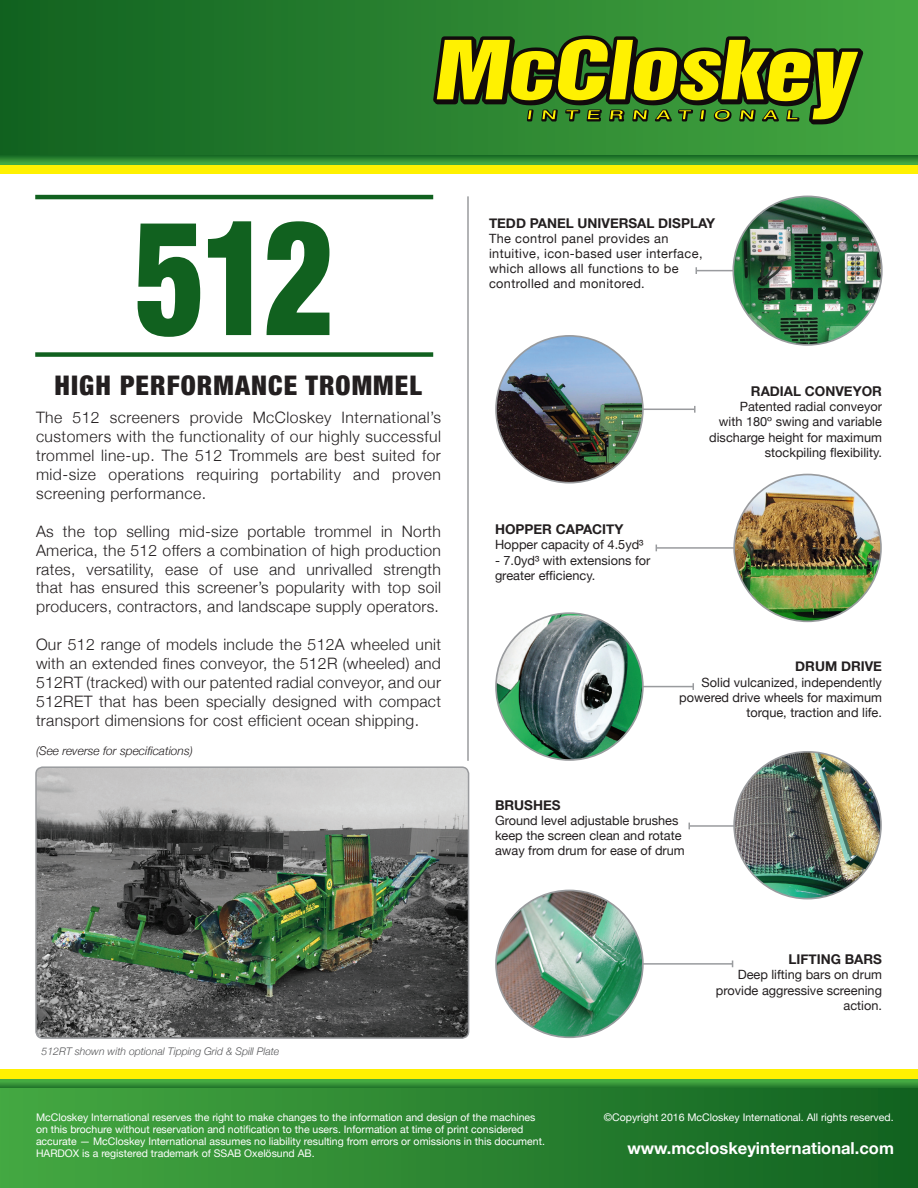
<style>
.page{position:relative;width:918px;height:1188px;background:#fff}
.page>*{position:absolute;margin:0;border:0;box-sizing:border-box;transform-origin:0 0}
.Model_number{font:900 condensed 160.65px "Helvetica Neue";color:#11611f;scale:.84 1}
.Model_name{font:900 condensed 27px "Helvetica Neue";letter-spacing:.04em;color:#231f20}
.Disclaimer{font:700 16.5px "Helvetica Neue";color:#fff}
.Model_description{font:300 15.75px/18.9px "Helvetica Neue";letter-spacing:.02em;color:#231f20;text-align:justify}
.Model_description-2{font:700 13.5px "Helvetica Neue";color:#231f20}
.Model_description-3{font:12.75px/15.3px "Helvetica Neue";color:#231f20;text-align:right}
.Model_description-4{font:12.75px/15px "Helvetica Neue";letter-spacing:.03em;color:#231f20}
.Model_description-5{font:italic 300 12px "Helvetica Neue";color:#231f20}
.Disclaimer-2{font:10.5px/12px "Helvetica Neue";color:#fff}
.Model_description-6{font:italic 300 10.5px "Helvetica Neue";color:#57585a}
</style>
<div class="page">
<hr style="left:696px;top:270px;width:52px;height:1px;background:#999b9e">
<hr style="left:627px;top:963px;width:106px;height:2px;background:#999b9e">
<img style="left:496px;top:890px;width:147px;height:147px;border-radius:73px">
<hr style="left:467px;top:196px;width:2px;height:565px;background:#999b9e">
<hr style="left:689px;top:825px;width:52px;height:2px;background:#999b9e">
<div style="left:0;top:164px;width:918px;height:10px;background:#fff101"></div>
<img style="left:734px;top:752px;width:147px;height:147px;border-radius:73px">
<hr style="left:627px;top:686px;width:66px;height:1px;background:#999b9e">
<svg style="left:0;top:155px;width:918px;height:9px;background:#2f8a33"></svg>
<hr style="left:656px;top:547px;width:92px;height:2px;background:#999b9e">
<hr style="left:629px;top:409px;width:66px;height:1px;background:#999b9e">
<svg style="left:694px;top:406px;width:2px;height:7px"></svg>
<div style="left:0;top:0;width:918px;height:155px;background:linear-gradient(to right,#116120,#45a842)"></div>
<img style="left:496px;top:613px;width:147px;height:147px;border-radius:73px">
<img style="left:734px;top:475px;width:147px;height:146px;border-radius:73px">
<svg style="left:433px;top:36px;width:430px;height:88px;background:#7e9315"></svg>
<div style="left:0;top:1069px;width:918px;height:10px;background:#fff101"></div>
<svg style="left:0;top:1079px;width:918px;height:10px;background:#369438"></svg>
<div style="left:0;top:1089px;width:918px;height:99px;background:linear-gradient(to right,#45a842,#116120)"></div>
<img style="left:733px;top:196px;width:149px;height:149px;border-radius:74px">
<img style="left:496px;top:336px;width:147px;height:147px;border-radius:73px">
<img style="left:38px;top:767px;width:431px;height:271px">
<div style="left:35px;top:766px;width:434px;height:273px;border:2px solid #999b9e;border-radius:7px"></div>
<hr style="left:35px;top:195px;width:398px;height:4px;background:#11611f">
<div style="left:35px;top:352px;width:398px;height:5px;background:#11611f"></div>
<p class="Model_number" style="left:135px;top:179px;width:239px">512</p>
<p class="Model_name" style="left:55px;top:369px;width:369px">HIGH PERFORMANCE TROMMEL</p>
<p class="Model_description" style="left:36px;top:408px;width:407px">The 512 screeners provide McCloskey International’s customers with the functionality of our highly successful trommel line-up. The 512 Trommels are best suited for mid-size operations requiring portability and proven screening performance.</p>
<p class="Model_description" style="left:36px;top:521px;width:407px">As the top selling mid-size portable trommel in North America, the 512 offers a combination of high production rates, versatility, ease of use and unrivalled strength that has ensured this screener’s popularity with top soil producers, contractors, and landscape supply operators.</p>
<p class="Model_description" style="left:36px;top:635px;width:407px">Our 512 range of models include the 512A wheeled unit with an extended fines conveyor, the 512R (wheeled) and 512RT (tracked) with our patented radial conveyor, and our 512RET that has been specially designed with compact transport dimensions for cost efficient ocean shipping.</p>
<p class="Model_description-5" style="left:36px;top:743px;width:158px">(See reverse for specifications)</p>
<p class="Model_description-6" style="left:42px;top:1045px;width:239px">512RT shown with optional Tipping Grid &amp; Spill Plate</p>
<p class="Model_description-2" style="left:489px;top:215px;width:228px">TEDD PANEL UNIVERSAL DISPLAY</p>
<p class="Model_description-4" style="left:489px;top:231px;width:215px">The control panel provides an intuitive, icon-based user interface, which allows all functions to be controlled and monitored.</p>
<p class="Model_description-2" style="left:495px;top:521px;width:130px">HOPPER CAPACITY</p>
<p class="Model_description-3" style="left:495px;top:537px;width:150px">Hopper capacity of 4.5yd³</p>
<p class="Model_description-3" style="left:495px;top:552px;width:157px;text-align:left">- 7.0yd³ with extensions for greater efficiency.</p>
<p class="Model_description-2" style="left:751px;top:383px;width:133px">RADIAL CONVEYOR</p>
<p class="Model_description-3" style="left:709px;top:399px;width:174px">Patented radial conveyor<br>with 180º swing and variable discharge height for maximum stockpiling flexibility.</p>
<p class="Model_description-2" style="left:795px;top:658px;width:88px">DRUM DRIVE</p>
<p class="Model_description-3" style="left:679px;top:674px;width:204px">Solid vulcanized, independently powered drive wheels for maximum torque, traction and life.</p>
<p class="Model_description-2" style="left:495px;top:796px;width:67px">BRUSHES</p>
<p class="Model_description-3" style="left:495px;top:813px;width:191px;text-align:left">Ground level adjustable brushes keep the screen clean and rotate away from drum for ease of drum</p>
<p class="Model_description-2" style="left:789px;top:951px;width:95px">LIFTING BARS</p>
<p class="Model_description-3" style="left:716px;top:967px;width:168px">Deep lifting bars on drum provide aggressive screening action.</p>
<p class="Disclaimer-2" style="left:36px;top:1111px;width:510px">McCloskey International reserves the right to make changes to the information and design of the machines on this brochure without reservation and notification to the users. Information at time of print considered accurate — McCloskey International assumes no liability resulting from errors or omissions in this document.<br>HARDOX is a registered trademark of SSAB Oxelösund AB.</p>
<p class="Disclaimer-2" style="left:604px;top:1111px;width:291px">©Copyright 2016 McCloskey International. All rights reserved.</p>
<p class="Disclaimer" style="left:627px;top:1138px;width:268px">www.mccloskeyinternational.com</p>
</div>
